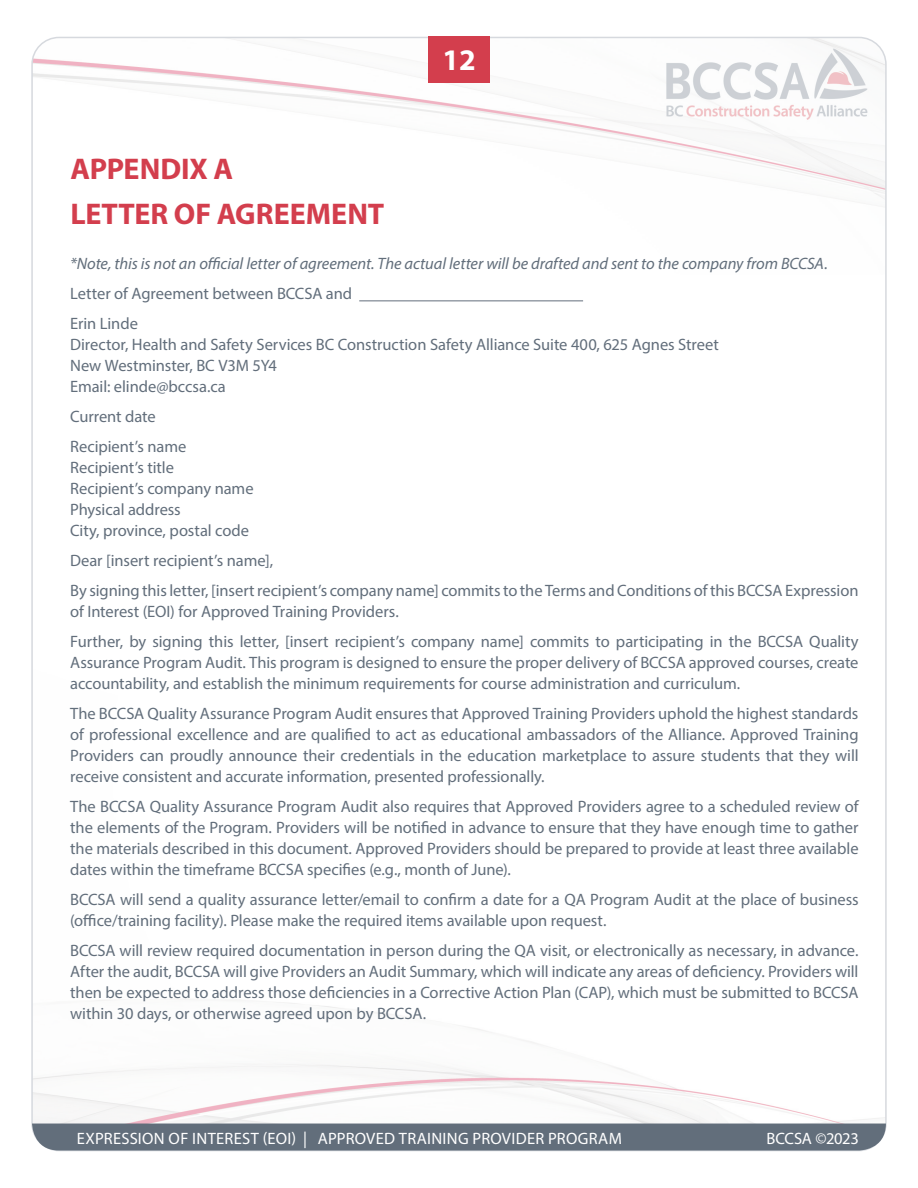
<style>
.page{position:relative;width:918px;height:1188px;background:#fff}
.page>*{position:absolute;margin:0;border:0;box-sizing:border-box;transform-origin:0 0}
.t1{font:700 30px "Myriad Pro";color:#d33e4d}
.t2{font:700 30px "Myriad Pro";color:#fff}
.t3{font:16.5px/21px "Myriad Pro";letter-spacing:-.005em;color:#626e7b;text-align:justify}
.t4{font:italic 16.5px "Myriad Pro";letter-spacing:-.005em;color:#626e7b}
.t5{font:16.5px "Myriad Pro";letter-spacing:.015em;color:#fff}
.t6{font:16.5px "Myriad Pro";letter-spacing:-.015em;color:#fff}
</style>
<div class="page">
<img style="left:34px;top:37px;width:850px;height:1087px">
<div style="left:32px;top:1124px;width:854px;height:27px;background:#626e7b"></div>
<div style="left:429px;top:37px;width:61px;height:46px;background:#d33e4d"></div>
<hr style="left:359px;top:300px;width:224px;height:1px;background:#626e7b">
<h1 class="t2" style="left:443px;top:40px;width:35px">12</h1>
<p class="t1" style="left:70px;top:150px;width:164px">APPENDIX A</p>
<p class="t1" style="left:70px;top:195px;width:315px">LETTER OF AGREEMENT</p>
<p class="t4" style="left:70px;top:253px;width:759px">*Note, this is not an official letter of agreement. The actual letter will be drafted and sent to the company from BCCSA.</p>
<p class="t3" style="left:70px;top:283px;width:284px">Letter of Agreement between BCCSA and</p>
<p class="t3" style="left:70px;top:313px;width:69px">Erin Linde</p>
<p class="t3" style="left:70px;top:334px;width:650px">Director, Health and Safety Services BC Construction Safety Alliance Suite 400, 625 Agnes Street</p>
<p class="t3" style="left:70px;top:355px;width:208px">New Westminster, BC V3M 5Y4</p>
<p class="t3" style="left:70px;top:376px;width:157px">Email: elinde@bccsa.ca</p>
<p class="t3" style="left:70px;top:406px;width:87px">Current date</p>
<p class="t3" style="left:70px;top:436px;width:118px">Recipient’s name</p>
<p class="t3" style="left:70px;top:457px;width:105px">Recipient’s title</p>
<p class="t3" style="left:70px;top:478px;width:185px">Recipient’s company name</p>
<p class="t3" style="left:70px;top:499px;width:112px">Physical address</p>
<p class="t3" style="left:70px;top:520px;width:180px">City, province, postal code</p>
<p class="t3" style="left:70px;top:550px;width:205px">Dear [insert recipient’s name],</p>
<p class="t3" style="left:70px;top:580px;width:790px">By signing this letter, [insert recipient’s company name] commits to the Terms and Conditions of this BCCSA Expression of Interest (EOI) for Approved Training Providers.</p>
<p class="t3" style="left:70px;top:631px;width:790px">Further, by signing this letter, [insert recipient’s company name] commits to participating in the BCCSA Quality Assurance Program Audit. This program is designed to ensure the proper delivery of BCCSA approved courses, create accountability, and establish the minimum requirements for course administration and curriculum.</p>
<p class="t3" style="left:70px;top:703px;width:790px">The BCCSA Quality Assurance Program Audit ensures that Approved Training Providers uphold the highest standards of professional excellence and are qualified to act as educational ambassadors of the Alliance. Approved Training Providers can proudly announce their credentials in the education marketplace to assure students that they will receive consistent and accurate information, presented professionally.</p>
<p class="t3" style="left:70px;top:796px;width:790px">The BCCSA Quality Assurance Program Audit also requires that Approved Providers agree to a scheduled review of the elements of the Program. Providers will be notified in advance to ensure that they have enough time to gather the materials described in this document. Approved Providers should be prepared to provide at least three available dates within the timeframe BCCSA specifies (e.g., month of June).</p>
<p class="t3" style="left:70px;top:889px;width:790px">BCCSA will send a quality assurance letter/email to confirm a date for a QA Program Audit at the place of business (office/training facility). Please make the required items available upon request.</p>
<p class="t3" style="left:70px;top:940px;width:790px">BCCSA will review required documentation in person during the QA visit, or electronically as necessary, in advance.<br>After the audit, BCCSA will give Providers an Audit Summary, which will indicate any areas of deficiency. Providers will then be expected to address those deficiencies in a Corrective Action Plan (CAP), which must be submitted to BCCSA within 30 days, or otherwise agreed upon by BCCSA.</p>
<p class="t5" style="left:77px;top:1128px;width:547px">EXPRESSION OF INTEREST (EOI) | APPROVED TRAINING PROVIDER PROGRAM</p>
<p class="t6" style="left:767px;top:1128px;width:94px">BCCSA ©2023</p>
</div>
